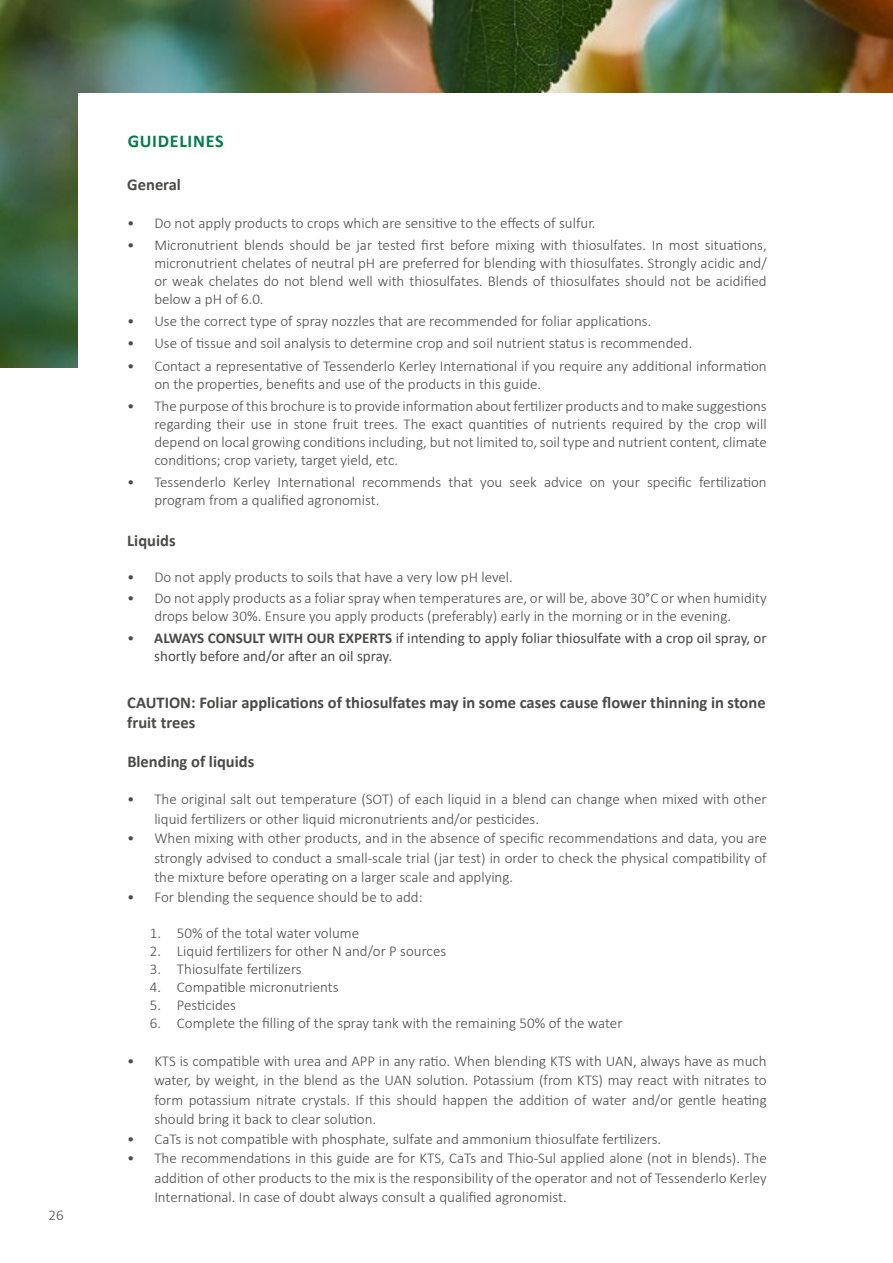
<style>
.page{position:relative;width:893px;height:1263px;background:#fff}
.page>*{position:absolute;margin:0;border:0;box-sizing:border-box;transform-origin:0 0}
.t1{font:700 18px "Calibri";letter-spacing:.04em;color:#007e48}
.t2{font:700 16.5px/19.8px "Calibri";color:#4a4a49}
.t3{font:300 15px/18px "Calibri";color:#4a4a49;text-align:justify}
.t4{font:15px/18px "Calibri";color:#4a4a49}
.s1{font-weight:300}
.s2{font-weight:700}
</style>
<div class="page">
<img style="left:0;top:0;width:893px;height:368px">
<div style="left:79px;top:94px;width:814px;height:931px;background:#fff"></div>
<p class="t3" style="left:49px;top:1206px;width:17px">26</p>
<p class="t1" style="left:128px;top:129px;width:97px">GUIDELINES</p>
<p class="t2" style="left:127px;top:174px;width:55px">General</p>
<p class="t3" style="left:127px;top:214px;width:470px">• Do not apply products to crops which are sensitive to the effects of sulfur.</p>
<p class="t3" style="left:154px;top:236px;width:614px;text-indent:-27px">• Micronutrient blends should be jar tested first before mixing with thiosulfates. In most situations, micronutrient chelates of neutral pH are preferred for blending with thiosulfates. Strongly acidic and/ or weak chelates do not blend well with thiosulfates. Blends of thiosulfates should not be acidified below a pH of 6.0.</p>
<p class="t3" style="left:127px;top:312px;width:525px">• Use the correct type of spray nozzles that are recommended for foliar applications.</p>
<p class="t3" style="left:127px;top:334px;width:567px">• Use of tissue and soil analysis to determine crop and soil nutrient status is recommended.</p>
<p class="t3" style="left:154px;top:357px;width:614px;text-indent:-27px">• Contact a representative of Tessenderlo Kerley International if you require any additional information on the properties, benefits and use of the products in this guide.</p>
<p class="t3" style="left:154px;top:397px;width:614px;text-indent:-27px">• The purpose of this brochure is to provide information about fertilizer products and to make suggestions regarding their use in stone fruit trees. The exact quantities of nutrients required by the crop will depend on local growing conditions including, but not limited to, soil type and nutrient content, climate conditions; crop variety, target yield, etc.</p>
<p class="t3" style="left:154px;top:473px;width:614px;text-indent:-27px">• Tessenderlo Kerley International recommends that you seek advice on your specific fertilization program from a qualified agronomist.</p>
<p class="t2" style="left:127px;top:530px;width:50px">Liquids</p>
<p class="t3" style="left:127px;top:568px;width:387px">• Do not apply products to soils that have a very low pH level.</p>
<p class="t3" style="left:127px;top:588px;width:641px;text-align:center">• Do not apply products as a foliar spray when temperatures are, or will be, above 30°C or when humidity drops below 30%. Ensure you apply products (preferably) early in the morning or in the evening.</p>
<p class="t4" style="left:154px;top:628px;width:614px;text-indent:-27px"><span class="s1">•</span> <span class="s2">ALWAYS CONSULT WITH OUR EXPERTS</span> if intending to apply foliar thiosulfate with a crop oil spray, or shortly before and/or after an oil spray.</p>
<p class="t2" style="left:127px;top:692px;width:640px">CAUTION: Foliar applications of thiosulfates may in some cases cause flower thinning in stone fruit trees</p>
<p class="t2" style="left:127px;top:751px;width:128px">Blending of liquids</p>
<p class="t3" style="left:154px;top:789px;width:614px;line-height:19.5px;text-indent:-27px">• The original salt out temperature (SOT) of each liquid in a blend can change when mixed with other liquid fertilizers or other liquid micronutrients and/or pesticides.</p>
<p class="t3" style="left:154px;top:828px;width:614px;line-height:19.5px;text-indent:-27px">• When mixing with other products, and in the absence of specific recommendations and data, you are strongly advised to conduct a small-scale trial (jar test) in order to check the physical compatibility of the mixture before operating on a larger scale and applying.</p>
<p class="t3" style="left:127px;top:888px;width:297px">• For blending the sequence should be to add:</p>
<p class="t3" style="left:150px;top:924px;width:211px">1. 50% of the total water volume</p>
<p class="t3" style="left:150px;top:942px;width:298px">2. Liquid fertilizers for other N and/or P sources</p>
<p class="t3" style="left:150px;top:960px;width:153px">3. Thiosulfate fertilizers</p>
<p class="t3" style="left:150px;top:978px;width:190px">4. Compatible micronutrients</p>
<p class="t3" style="left:150px;top:996px;width:88px">5. Pesticides</p>
<p class="t3" style="left:150px;top:1014px;width:474px">6. Complete the filling of the spray tank with the remaining 50% of the water</p>
<p class="t3" style="left:154px;top:1050px;width:614px;line-height:19.5px;text-indent:-27px">• KTS is compatible with urea and APP in any ratio. When blending KTS with UAN, always have as much water, by weight, in the blend as the UAN solution. Potassium (from KTS) may react with nitrates to form potassium nitrate crystals. If this should happen the addition of water and/or gentle heating should bring it back to clear solution.</p>
<p class="t3" style="left:127px;top:1129px;width:535px">• CaTs is not compatible with phosphate, sulfate and ammonium thiosulfate fertilizers.</p>
<p class="t3" style="left:154px;top:1148px;width:614px;line-height:19.5px;text-indent:-27px">• The recommendations in this guide are for KTS, CaTs and Thio-Sul applied alone (not in blends). The addition of other products to the mix is the responsibility of the operator and not of Tessenderlo Kerley International. In case of doubt always consult a qualified agronomist.</p>
</div>
